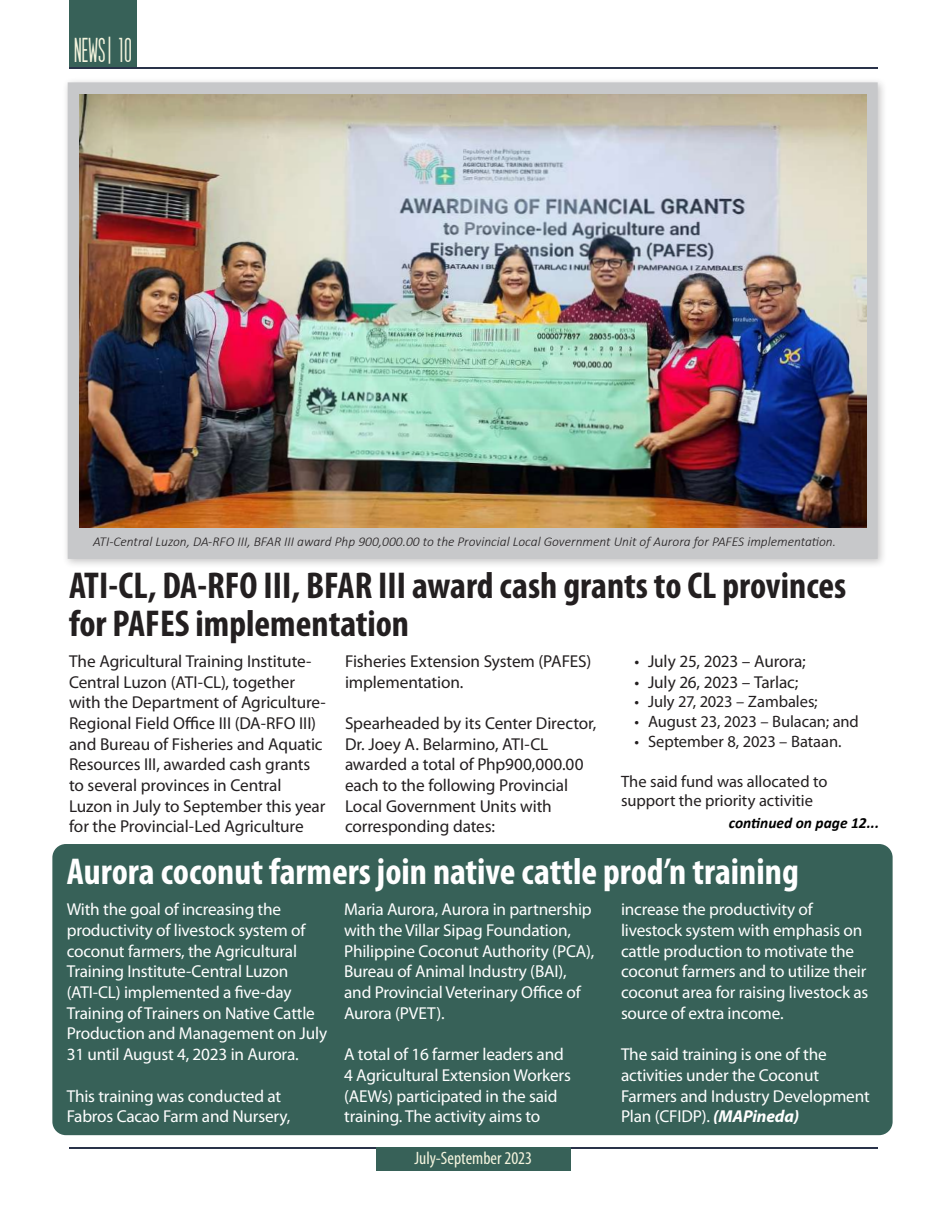
<style>
.page{position:relative;width:945px;height:1215px;background:#fff}
.page>*{position:absolute;margin:0;border:0;box-sizing:border-box;transform-origin:0 0}
.t1{font:700 condensed 37.5px/37.5px "Myriad Pro";color:#231f20}
.t2{font:700 condensed 37.5px "Myriad Pro";color:#fff}
.t3{font:36px "SF Movie Poster";letter-spacing:.02em;color:#f4f4de}
.t4{font:condensed 18px "Myriad Pro";color:#f4f4de}
.t5{font:17.25px/20.7px "Myriad Pro";letter-spacing:-.01em;color:#fff}
.t6{font:17.25px/20.7px "Myriad Pro";letter-spacing:-.01em;color:#231f20}
.t7{font:16.5px/19.8px "Myriad Pro";letter-spacing:-.005em;color:#231f20}
.t8{font:italic 700 15.45px "Calibri";color:#000}
.t9{font:italic 300 13.5px "Calibri";color:#231f20}
.s1{color:#fff}
.s2{font-weight:700;font-style:italic}
</style>
<div class="page">
<div style="left:69px;top:0;width:67px;height:68px;background:#376158"></div>
<hr style="left:69px;top:1148px;width:809px;height:1px;background:#293249">
<hr style="left:69px;top:67px;width:809px;height:1px;background:#293249">
<div style="left:376px;top:1148px;width:195px;height:23px;background:#376158"></div>
<div style="left:62px;top:76px;width:825px;height:492px;background:#231f20;opacity:.25"></div>
<div style="left:68px;top:82px;width:810px;height:477px;background:#c7c8ca;border:2px solid #c7c8ca"></div>
<img style="left:80px;top:94px;width:786px;height:434px">
<div style="left:52px;top:844px;width:841px;height:291px;background:#376158;border-radius:14px"></div>
<h2 class="t3" style="left:74px;top:31px;width:60px">NEWS| 10</h2>
<p class="t9" style="left:93px;top:533px;width:745px">ATI-Central Luzon, DA-RFO III, BFAR III award Php 900,000.00 to the Provincial Local Government Unit of Aurora for PAFES implementation.</p>
<h1 class="t1" style="left:69px;top:566px;width:779px">ATI-CL, DA-RFO III, BFAR III award cash grants to CL provinces for PAFES implementation</h1>
<p class="t6" style="left:345px;top:650px;width:248px">Fisheries Extension System (PAFES) implementation.</p>
<p class="t6" style="left:345px;top:713px;width:253px">Spearheaded by its Center Director,<br>Dr. Joey A. Belarmino, ATI-CL awarded a total of Php900,000.00 each to the following Provincial<br>Local Government Units with corresponding dates:</p>
<p class="t6" style="left:69px;top:650px;width:258px">The Agricultural Training Institute-Central Luzon (ATI-CL), together with the Department of Agriculture-Regional Field Office III (DA-RFO III) and Bureau of Fisheries and Aquatic Resources III, awarded cash grants to several provinces in Central Luzon in July to September this year for the Provincial-Led Agriculture</p>
<p class="t6" style="left:634px;top:650px;width:173px">• July 25, 2023 – Aurora;</p>
<p class="t6" style="left:634px;top:671px;width:166px">• July 26, 2023 – Tarlac;</p>
<p class="t7" style="left:634px;top:692px;width:185px">• July 27, 2023 – Zambales;</p>
<p class="t7" style="left:634px;top:711px;width:226px">• August 23, 2023 – Bulacan; and</p>
<p class="t7" style="left:634px;top:731px;width:209px">• September 8, 2023 – Bataan.</p>
<p class="t7" style="left:621px;top:771px;width:218px">The said fund was allocated to support the priority activitie<span class="s1">s or</span></p>
<p class="t8" style="left:729px;top:811px;width:152px">continued on page 12...</p>
<h1 class="t2" style="left:67px;top:848px;width:734px">Aurora coconut farmers join native cattle prod’n training</h1>
<p class="t5" style="left:67px;top:899px;width:262px">With the goal of increasing the productivity of livestock system of coconut farmers, the Agricultural Training Institute-Central Luzon (ATI-CL) implemented a five-day Training of Trainers on Native Cattle Production and Management on July 31 until August 4, 2023 in Aurora.</p>
<p class="t5" style="left:67px;top:1085px;width:225px">This training was conducted at<br>Fabros Cacao Farm and Nursery,</p>
<p class="t5" style="left:621px;top:899px;width:249px">increase the productivity of livestock system with emphasis on cattle production to motivate the coconut farmers and to utilize their coconut area for raising livestock as source of extra income.</p>
<p class="t5" style="left:621px;top:1044px;width:250px">The said training is one of the activities under the Coconut<br>Farmers and Industry Development<br>Plan (CFIDP). <span class="s2">(MAPineda)</span></p>
<p class="t5" style="left:344px;top:899px;width:252px">Maria Aurora, Aurora in partnership with the Villar Sipag Foundation,<br>Philippine Coconut Authority (PCA),<br>Bureau of Animal Industry (BAI), and Provincial Veterinary Office of<br>Aurora (PVET).</p>
<p class="t5" style="left:344px;top:1044px;width:228px">A total of 16 farmer leaders and<br>4 Agricultural Extension Workers (AEWs) participated in the said training. The activity aims to</p>
<p class="t4" style="left:414px;top:1147px;width:119px">July-September 2023</p>
</div>
